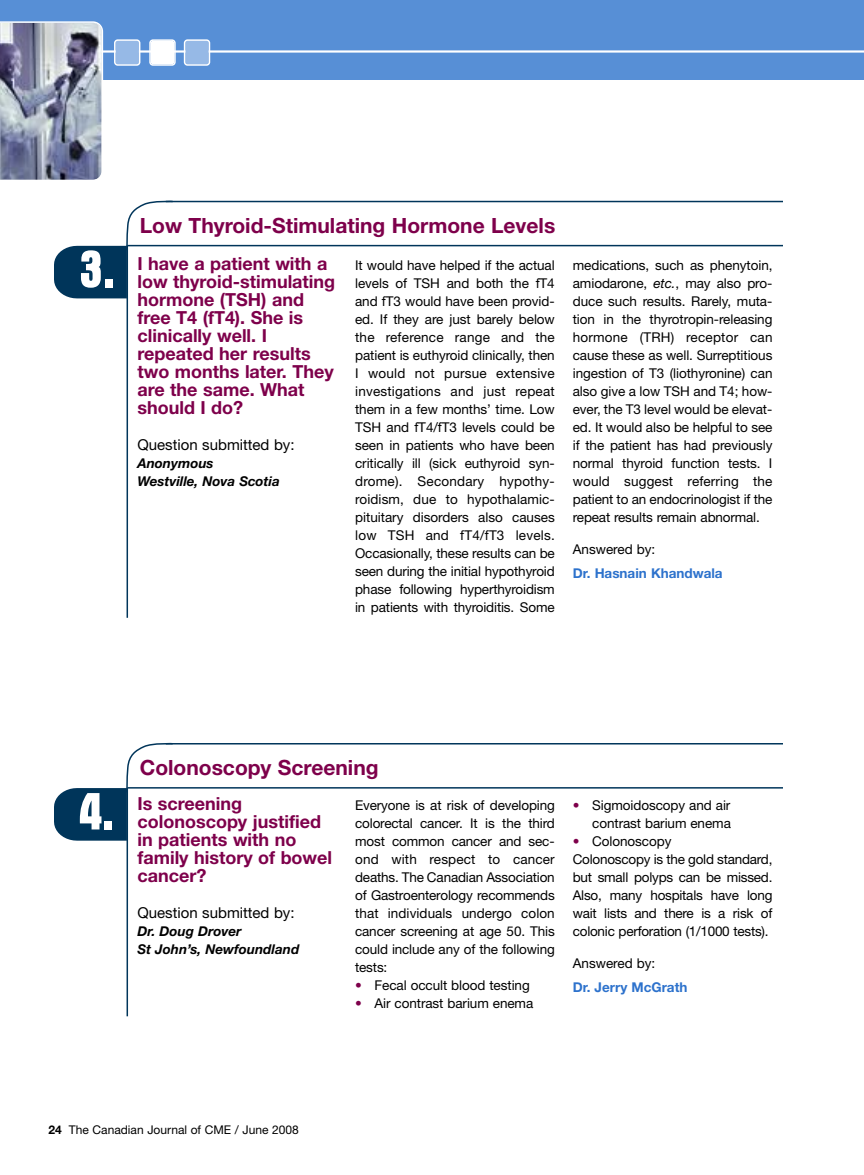
<style>
.page{position:relative;width:864px;height:1175px;background:#fff}
.page>*{position:absolute;margin:0;border:0;box-sizing:border-box;transform-origin:0 0}
.t1{font:700 condensed 54.45px "Aurora BT";color:#fff}
.t2{font:700 21px "Helvetica Neue";color:#7e004b}
.t3{font:700 18px/18px "Helvetica Neue";color:#7e004b}
.t4{font:15px "Helvetica Neue";color:#000}
.t5{font:13.5px/18px "Helvetica Neue";letter-spacing:-.01em;color:#000;text-align:justify}
.t6{font:italic 700 13.5px/18px "Helvetica Neue";color:#000}
.t7{font:700 13.5px "Helvetica Neue";color:#2d72cc}
.t8{font:12px "Helvetica Neue";color:#000}
.s1{font-style:italic}
.s2{color:#7e004b}
.s3{font-weight:700}
</style>
<div class="page">
<div style="left:0;top:0;width:864px;height:80px;background:#578fd6"></div>
<hr style="left:7px;top:50px;width:857px;height:3px;background:#fff">
<svg style="left:0;top:21px;width:103px;height:159px;background:#8f95aa"></svg>
<svg style="left:184px;top:39px;width:26px;height:27px"></svg>
<svg style="left:149px;top:39px;width:27px;height:27px"></svg>
<svg style="left:114px;top:39px;width:26px;height:27px"></svg>
<hr style="left:166px;top:743px;width:617px;height:1px;background:#00355a">
<hr style="left:127px;top:788px;width:1px;height:228px;background:#00355a">
<hr style="left:127px;top:787px;width:656px;height:1px;background:#00355a">
<svg style="left:54px;top:742px;width:120px;height:98px"></svg>
<hr style="left:166px;top:201px;width:617px;height:1px;background:#00355a">
<hr style="left:127px;top:246px;width:1px;height:372px;background:#00355a">
<hr style="left:127px;top:245px;width:656px;height:1px;background:#00355a">
<svg style="left:54px;top:200px;width:120px;height:98px"></svg>
<h1 class="t1" style="left:80px;top:236px;width:37px">3.</h1>
<h2 class="t2" style="left:140px;top:218px;width:417px">Low Thyroid-Stimulating Hormone Levels</h2>
<h3 class="t3" style="left:137px;top:256px;width:199px">I have a patient with a low thyroid-stimulating hormone (TSH) and free T4 (fT4). She is clinically well. I repeated her results two months later. They are the same. What should I do?</h3>
<p class="t4" style="left:137px;top:439px;width:159px">Question submitted by:</p>
<p class="t6" style="left:137px;top:455px;width:144px">Anonymous<br>Westville, Nova Scotia</p>
<p class="t5" style="left:355px;top:258px;width:201px">It would have helped if the actual levels of TSH and both the fT4 and fT3 would have been provid&shy;ed. If they are just barely below the reference range and the patient is euthyroid clinically, then I would not pursue extensive investigations and just repeat them in a few months’ time. Low TSH and fT4/fT3 levels could be seen in patients who have been critically ill (sick euthyroid syn&shy;drome). Secondary hypothy&shy;roidism, due to hypothalamic&shy;pituitary disorders also causes low TSH and fT4/fT3 levels.<br>Occasionally, these results can be seen during the initial hypothyroid phase following hyperthyroidism in patients with thyroiditis. Some</p>
<p class="t5" style="left:573px;top:258px;width:201px">medications, such as phenytoin, amiodarone, <span class="s1">etc.</span>, may also pro&shy;duce such results. Rarely, muta&shy;tion in the thyrotropin-releasing hormone (TRH) receptor can cause these as well. Surreptitious ingestion of T3 (liothyronine) can also give a low TSH and T4; how&shy;ever, the T3 level would be elevat&shy;ed. It would also be helpful to see if the patient has had previously normal thyroid function tests. I would suggest referring the patient to an endocrinologist if the repeat results remain abnormal.</p>
<p class="t5" style="left:573px;top:541px;width:84px">Answered by:</p>
<p class="t7" style="left:573px;top:568px;width:151px">Dr. Hasnain Khandwala</p>
<h1 class="t1" style="left:79px;top:778px;width:37px">4.</h1>
<h2 class="t2" style="left:140px;top:760px;width:240px">Colonoscopy Screening</h2>
<h3 class="t3" style="left:137px;top:796px;width:196px">Is screening colonoscopy justified in patients with no family history of bowel cancer?</h3>
<p class="t4" style="left:137px;top:907px;width:159px">Question submitted by:</p>
<p class="t6" style="left:137px;top:923px;width:163px">Dr. Doug Drover<br>St John’s, Newfoundland</p>
<p class="t5" style="left:355px;top:798px;width:201px">Everyone is at risk of developing colorectal cancer. It is the third most common cancer and sec&shy;ond with respect to cancer deaths. The Canadian Association of Gastroenterology recommends that individuals undergo colon cancer screening at age 50. This could include any of the following tests:</p>
<p class="t5" style="left:355px;top:978px;width:176px"><span class="s2">•</span> Fecal occult blood testing</p>
<p class="t5" style="left:355px;top:996px;width:180px"><span class="s2">•</span> Air contrast barium enema</p>
<p class="t5" style="left:573px;top:798px;width:160px;text-align:right"><span class="s2">•</span> Sigmoidoscopy and air contrast barium enema</p>
<p class="t5" style="left:573px;top:834px;width:201px;text-align:left"><span class="s2">•</span> Colonoscopy<br>Colonoscopy is the gold standard, but small polyps can be missed.<br>Also, many hospitals have long wait lists and there is a risk of colonic perforation (1/1000 tests).</p>
<p class="t5" style="left:573px;top:955px;width:84px">Answered by:</p>
<p class="t7" style="left:573px;top:982px;width:116px">Dr. Jerry McGrath</p>
<p class="t8" style="left:48px;top:1125px;width:252px"><span class="s3">24</span> The Canadian Journal of CME / June 2008</p>
</div>
